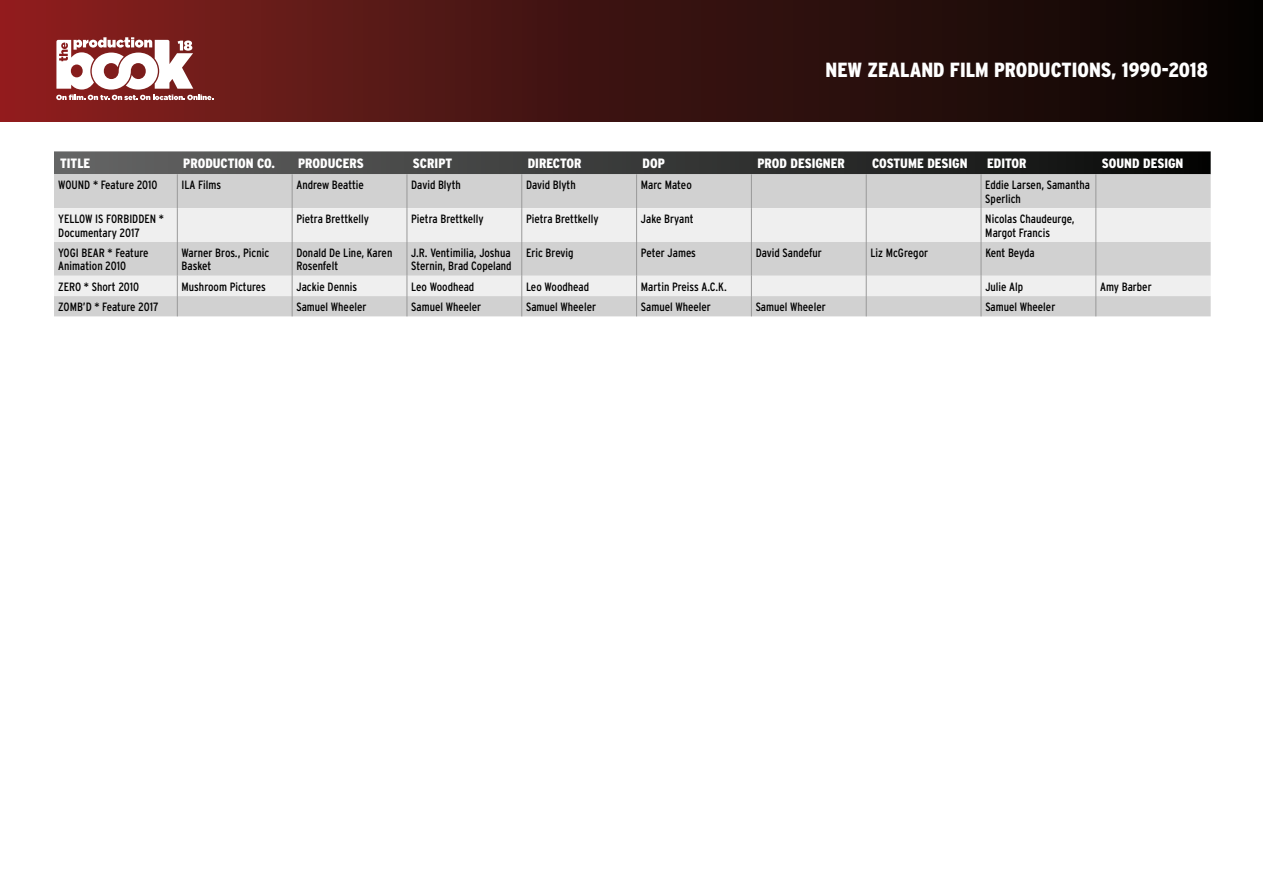
<style>
.page{position:relative;width:1263px;height:893px;background:#fff}
.page>*{position:absolute;margin:0;border:0;box-sizing:border-box;transform-origin:0 0}
.t1{font:900 condensed 20.4px "Interstate";color:#fff}
.t2{font:900 condensed 13.5px "Interstate";color:#fff}
.t3{font:condensed 12px/13.5px "Interstate";color:#000}
</style>
<div class="page">
<div style="left:0;top:0;width:1263px;height:121px;background:linear-gradient(to right,#85201f,#000603)"></div>
<svg style="left:56px;top:37px;width:157px;height:63px"></svg>
<svg style="left:54px;top:151px;width:1157px;height:23px;background:#3b3c3b"></svg>
<div style="left:54px;top:174px;width:1157px;height:142px;background:#d1d1d1"></div>
<svg style="left:54px;top:208px;width:1157px;height:88px;fill:#efefef"></svg>
<hr style="left:177px;top:174px;width:1px;height:34px;background:#999">
<hr style="left:292px;top:174px;width:1px;height:34px;background:#999">
<hr style="left:407px;top:174px;width:1px;height:34px;background:#999">
<hr style="left:521px;top:174px;width:1px;height:34px;background:#999">
<hr style="left:636px;top:174px;width:1px;height:34px;background:#999">
<hr style="left:751px;top:174px;width:1px;height:34px;background:#999">
<hr style="left:866px;top:174px;width:1px;height:34px;background:#999">
<hr style="left:981px;top:174px;width:1px;height:34px;background:#999">
<hr style="left:1095px;top:174px;width:1px;height:34px;background:#999">
<hr style="left:177px;top:208px;width:1px;height:34px;background:#999">
<hr style="left:292px;top:208px;width:1px;height:34px;background:#999">
<hr style="left:407px;top:208px;width:1px;height:34px;background:#999">
<hr style="left:521px;top:208px;width:1px;height:34px;background:#999">
<hr style="left:636px;top:208px;width:1px;height:34px;background:#999">
<hr style="left:751px;top:208px;width:1px;height:34px;background:#999">
<hr style="left:866px;top:208px;width:1px;height:34px;background:#999">
<hr style="left:981px;top:208px;width:1px;height:34px;background:#999">
<hr style="left:1095px;top:208px;width:1px;height:34px;background:#999">
<hr style="left:177px;top:242px;width:1px;height:34px;background:#999">
<hr style="left:292px;top:242px;width:1px;height:34px;background:#999">
<hr style="left:407px;top:242px;width:1px;height:34px;background:#999">
<hr style="left:521px;top:242px;width:1px;height:34px;background:#999">
<hr style="left:636px;top:242px;width:1px;height:34px;background:#999">
<hr style="left:751px;top:242px;width:1px;height:34px;background:#999">
<hr style="left:866px;top:242px;width:1px;height:34px;background:#999">
<hr style="left:981px;top:242px;width:1px;height:34px;background:#999">
<hr style="left:1095px;top:242px;width:1px;height:34px;background:#999">
<svg style="left:177px;top:276px;width:1px;height:40px"></svg>
<svg style="left:292px;top:276px;width:1px;height:40px"></svg>
<svg style="left:407px;top:276px;width:1px;height:40px"></svg>
<svg style="left:521px;top:276px;width:1px;height:40px"></svg>
<svg style="left:636px;top:276px;width:1px;height:40px"></svg>
<svg style="left:751px;top:276px;width:1px;height:40px"></svg>
<svg style="left:866px;top:276px;width:1px;height:40px"></svg>
<svg style="left:981px;top:276px;width:1px;height:40px"></svg>
<svg style="left:1095px;top:276px;width:1px;height:40px"></svg>
<h1 class="t1" style="left:825px;top:58px;width:384px">NEW ZEALAND FILM PRODUCTIONS, 1990-2018</h1>
<p class="t2" style="left:60px;top:156px;width:32px">TITLE</p>
<p class="t2" style="left:183px;top:156px;width:93px">PRODUCTION CO.</p>
<p class="t2" style="left:298px;top:156px;width:67px">PRODUCERS</p>
<p class="t2" style="left:413px;top:156px;width:41px">SCRIPT</p>
<p class="t2" style="left:528px;top:156px;width:55px">DIRECTOR</p>
<p class="t2" style="left:643px;top:156px;width:24px">DOP</p>
<p class="t2" style="left:757px;top:156px;width:89px">PROD DESIGNER</p>
<p class="t2" style="left:872px;top:156px;width:97px">COSTUME DESIGN</p>
<p class="t2" style="left:987px;top:156px;width:41px">EDITOR</p>
<p class="t2" style="left:1102px;top:156px;width:83px">SOUND DESIGN</p>
<p class="t3" style="left:58px;top:178px;width:101px">WOUND * Feature 2010</p>
<p class="t3" style="left:182px;top:178px;width:41px">ILA Films</p>
<p class="t3" style="left:296px;top:178px;width:69px">Andrew Beattie</p>
<p class="t3" style="left:411px;top:178px;width:51px">David Blyth</p>
<p class="t3" style="left:526px;top:178px;width:51px">David Blyth</p>
<p class="t3" style="left:641px;top:178px;width:52px">Marc Mateo</p>
<p class="t3" style="left:985px;top:178px;width:106px">Eddie Larsen, Samantha<br>Sperlich</p>
<p class="t3" style="left:58px;top:212px;width:107px">YELLOW IS FORBIDDEN *<br>Documentary 2017</p>
<p class="t3" style="left:296px;top:212px;width:74px">Pietra Brettkelly</p>
<p class="t3" style="left:411px;top:212px;width:74px">Pietra Brettkelly</p>
<p class="t3" style="left:526px;top:212px;width:74px">Pietra Brettkelly</p>
<p class="t3" style="left:641px;top:212px;width:54px">Jake Bryant</p>
<p class="t3" style="left:985px;top:212px;width:91px">Nicolas Chaudeurge,<br>Margot Francis</p>
<p class="t3" style="left:58px;top:246px;width:92px">YOGI BEAR * Feature<br>Animation 2010</p>
<p class="t3" style="left:182px;top:246px;width:89px">Warner Bros., Picnic<br>Basket</p>
<p class="t3" style="left:296px;top:246px;width:97px">Donald De Line, Karen<br>Rosenfelt</p>
<p class="t3" style="left:411px;top:246px;width:102px">J.R. Ventimilia, Joshua<br>Sternin, Brad Copeland</p>
<p class="t3" style="left:526px;top:246px;width:49px">Eric Brevig</p>
<p class="t3" style="left:641px;top:246px;width:57px">Peter James</p>
<p class="t3" style="left:756px;top:246px;width:68px">David Sandefur</p>
<p class="t3" style="left:870px;top:246px;width:59px">Liz McGregor</p>
<p class="t3" style="left:985px;top:246px;width:51px">Kent Beyda</p>
<p class="t3" style="left:58px;top:280px;width:82px">ZERO * Short 2010</p>
<p class="t3" style="left:182px;top:280px;width:86px">Mushroom Pictures</p>
<p class="t3" style="left:296px;top:280px;width:62px">Jackie Dennis</p>
<p class="t3" style="left:411px;top:280px;width:65px">Leo Woodhead</p>
<p class="t3" style="left:526px;top:280px;width:65px">Leo Woodhead</p>
<p class="t3" style="left:641px;top:280px;width:87px">Martin Preiss A.C.K.</p>
<p class="t3" style="left:985px;top:280px;width:39px">Julie Alp</p>
<p class="t3" style="left:1100px;top:280px;width:53px">Amy Barber</p>
<p class="t3" style="left:58px;top:300px;width:101px">ZOMB’D * Feature 2017</p>
<p class="t3" style="left:296px;top:300px;width:72px">Samuel Wheeler</p>
<p class="t3" style="left:411px;top:300px;width:72px">Samuel Wheeler</p>
<p class="t3" style="left:526px;top:300px;width:72px">Samuel Wheeler</p>
<p class="t3" style="left:641px;top:300px;width:72px">Samuel Wheeler</p>
<p class="t3" style="left:756px;top:300px;width:72px">Samuel Wheeler</p>
<p class="t3" style="left:985px;top:300px;width:72px">Samuel Wheeler</p>
</div>
